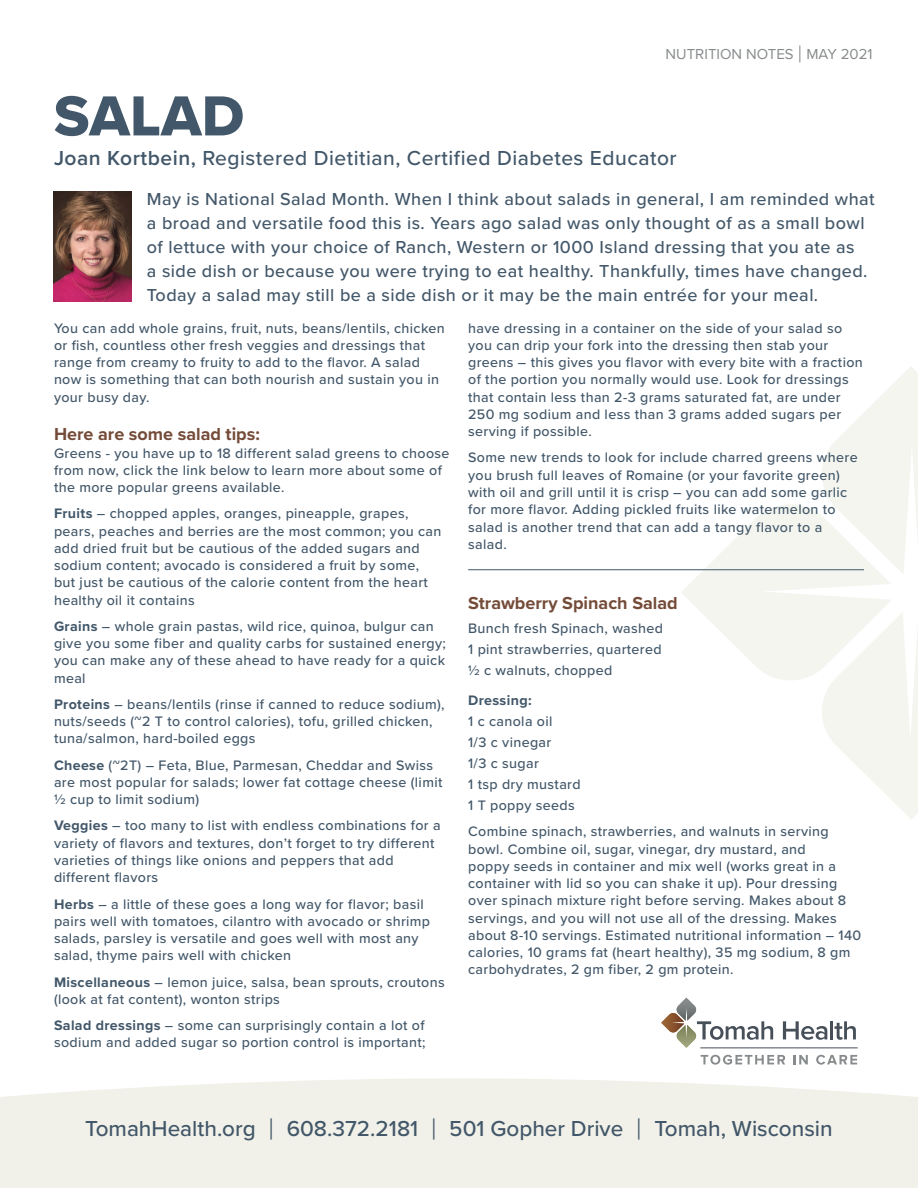
<style>
.page{position:relative;width:918px;height:1188px;background:#fff}
.page>*{position:absolute;margin:0;border:0;box-sizing:border-box;transform-origin:0 0}
.t1{font:58.5px "Proxima Nova Extrabld";color:#425769}
.t2{font:500 22.5px "Proxima Nova";color:#425769}
.t3{font:500 21px "Proxima Nova";letter-spacing:.025em;color:#425769}
.t4{font:500 18px/24px "Proxima Nova";letter-spacing:.025em;color:#425769}
.t5{font:700 18px "Proxima Nova";color:#744b38}
.t6{font:15px "Proxima Nova";color:#878b8c}
.t7{font:500 14.25px/17.2px "Proxima Nova";letter-spacing:.025em;color:#425769}
.t8{font:700 14.25px "Proxima Nova";letter-spacing:.025em;color:#425769}
.s1{font-weight:300;font-size:24px}
.s2{font-weight:600}
.s3{font-weight:700}
.s4{font-weight:300;font-size:30px}
</style>
<div class="page">
<svg style="left:681px;top:367px;width:237px;height:452px"></svg>
<div style="left:0;top:1078px;width:918px;height:110px;background:#f1f1e9"></div>
<img style="left:53px;top:192px;width:78px;height:109px">
<svg style="left:783px;top:1021px;width:44px;height:19px"></svg>
<hr style="left:830px;top:1021px;width:3px;height:18px;background:#475059">
<svg style="left:835px;top:1021px;width:21px;height:19px"></svg>
<svg style="left:701px;top:1055px;width:84px;height:10px"></svg>
<svg style="left:794px;top:1055px;width:14px;height:9px"></svg>
<svg style="left:816px;top:1055px;width:41px;height:10px"></svg>
<svg style="left:661px;top:998px;width:112px;height:50px"></svg>
<hr style="left:700px;top:1047px;width:158px;height:1px;background:#475059">
<hr style="left:468px;top:569px;width:396px;height:1px;background:#425769">
<h1 class="t1" style="left:54px;top:72px;width:192px">SALAD</h1>
<p class="t6" style="left:666px;top:42px;width:208px">NUTRITION NOTES <span class="s1">|</span> MAY 2021</p>
<h3 class="t3" style="left:54px;top:142px;width:624px"><span class="s2">Joan Kortbein,</span> Registered Dietitian, Certified Diabetes Educator</h3>
<p class="t4" style="left:147px;top:186px;width:729px">May is National Salad Month. When I think about salads in general, I am reminded what a broad and versatile food this is. Years ago salad was only thought of as a small bowl of lettuce with your choice of Ranch, Western or 1000 Island dressing that you ate as<br>a side dish or because you were trying to eat healthy. Thankfully, times have changed.<br>Today a salad may still be a side dish or it may be the main entrée for your meal.</p>
<p class="t7" style="left:54px;top:319px;width:392px">You can add whole grains, fruit, nuts, beans/lentils, chicken or fish, countless other fresh veggies and dressings that range from creamy to fruity to add to the flavor. A salad now is something that can both nourish and sustain you in your busy day.</p>
<p class="t5" style="left:54px;top:421px;width:207px">Here are some salad tips:</p>
<p class="t7" style="left:54px;top:444px;width:397px">Greens - you have up to 18 different salad greens to choose from now, click the link below to learn more about some of the more popular greens available.</p>
<p class="t7" style="left:54px;top:505px;width:389px"><span class="s3">Fruits</span> – chopped apples, oranges, pineapple, grapes, pears, peaches and berries are the most common; you can add dried fruit but be cautious of the added sugars and sodium content; avocado is considered a fruit by some, but just be cautious of the calorie content from the heart healthy oil it contains</p>
<p class="t7" style="left:54px;top:617px;width:393px"><span class="s3">Grains</span> – whole grain pastas, wild rice, quinoa, bulgur can give you some fiber and quality carbs for sustained energy; you can make any of these ahead to have ready for a quick meal</p>
<p class="t7" style="left:54px;top:695px;width:392px"><span class="s3">Proteins</span> – beans/lentils (rinse if canned to reduce sodium), nuts/seeds (~2 T to control calories), tofu, grilled chicken, tuna/salmon, hard-boiled eggs</p>
<p class="t7" style="left:54px;top:756px;width:390px"><span class="s3">Cheese</span> (~2T) – Feta, Blue, Parmesan, Cheddar and Swiss are most popular for salads; lower fat cottage cheese (limit ½ cup to limit sodium)</p>
<p class="t7" style="left:54px;top:817px;width:388px"><span class="s3">Veggies</span> – too many to list with endless combinations for a variety of flavors and textures, don’t forget to try different varieties of things like onions and peppers that add different flavors</p>
<p class="t7" style="left:54px;top:895px;width:378px"><span class="s3">Herbs</span> – a little of these goes a long way for flavor; basil pairs well with tomatoes, cilantro with avocado or shrimp salads, parsley is versatile and goes well with most any salad, thyme pairs well with chicken</p>
<p class="t7" style="left:54px;top:973px;width:392px"><span class="s3">Miscellaneous</span> – lemon juice, salsa, bean sprouts, croutons (look at fat content), wonton strips</p>
<p class="t7" style="left:54px;top:1016px;width:373px"><span class="s3">Salad dressings</span> – some can surprisingly contain a lot of sodium and added sugar so portion control is important;</p>
<p class="t7" style="left:468px;top:319px;width:396px">have dressing in a container on the side of your salad so you can drip your fork into the dressing then stab your greens – this gives you flavor with every bite with a fraction of the portion you normally would use. Look for dressings that contain less than 2-3 grams saturated fat, are under 250 mg sodium and less than 3 grams added sugars per serving if possible.</p>
<p class="t7" style="left:468px;top:449px;width:391px">Some new trends to look for include charred greens where you brush full leaves of Romaine (or your favorite green) with oil and grill until it is crisp – you can add some garlic for more flavor. Adding pickled fruits like watermelon to salad is another trend that can add a tangy flavor to a salad.</p>
<p class="t5" style="left:468px;top:590px;width:211px">Strawberry Spinach Salad</p>
<p class="t7" style="left:468px;top:617px;width:197px;line-height:21px;text-align:justify">Bunch fresh Spinach, washed 1 pint strawberries, quartered ½ c walnuts, chopped</p>
<p class="t8" style="left:468px;top:690px;width:65px">Dressing:</p>
<p class="t7" style="left:468px;top:710px;width:114px;line-height:21px">1 c canola oil<br>1/3 c vinegar<br>1/3 c sugar<br>1 tsp dry mustard<br>1 T poppy seeds</p>
<p class="t7" style="left:468px;top:822px;width:395px">Combine spinach, strawberries, and walnuts in serving bowl. Combine oil, sugar, vinegar, dry mustard, and<br>poppy seeds in container and mix well (works great in a container with lid so you can shake it up). Pour dressing over spinach mixture right before serving. Makes about 8 servings, and you will not use all of the dressing. Makes about 8-10 servings. Estimated nutritional information – 140 calories, 10 grams fat (heart healthy), 35 mg sodium, 8 gm carbohydrates, 2 gm fiber, 2 gm protein.</p>
<h2 class="t2" style="left:85px;top:1112px;width:749px">TomahHealth.org <span class="s4">|</span> 608.372.2181 <span class="s4">|</span> 501 Gopher Drive <span class="s4">|</span> Tomah, Wisconsin</h2>
</div>
